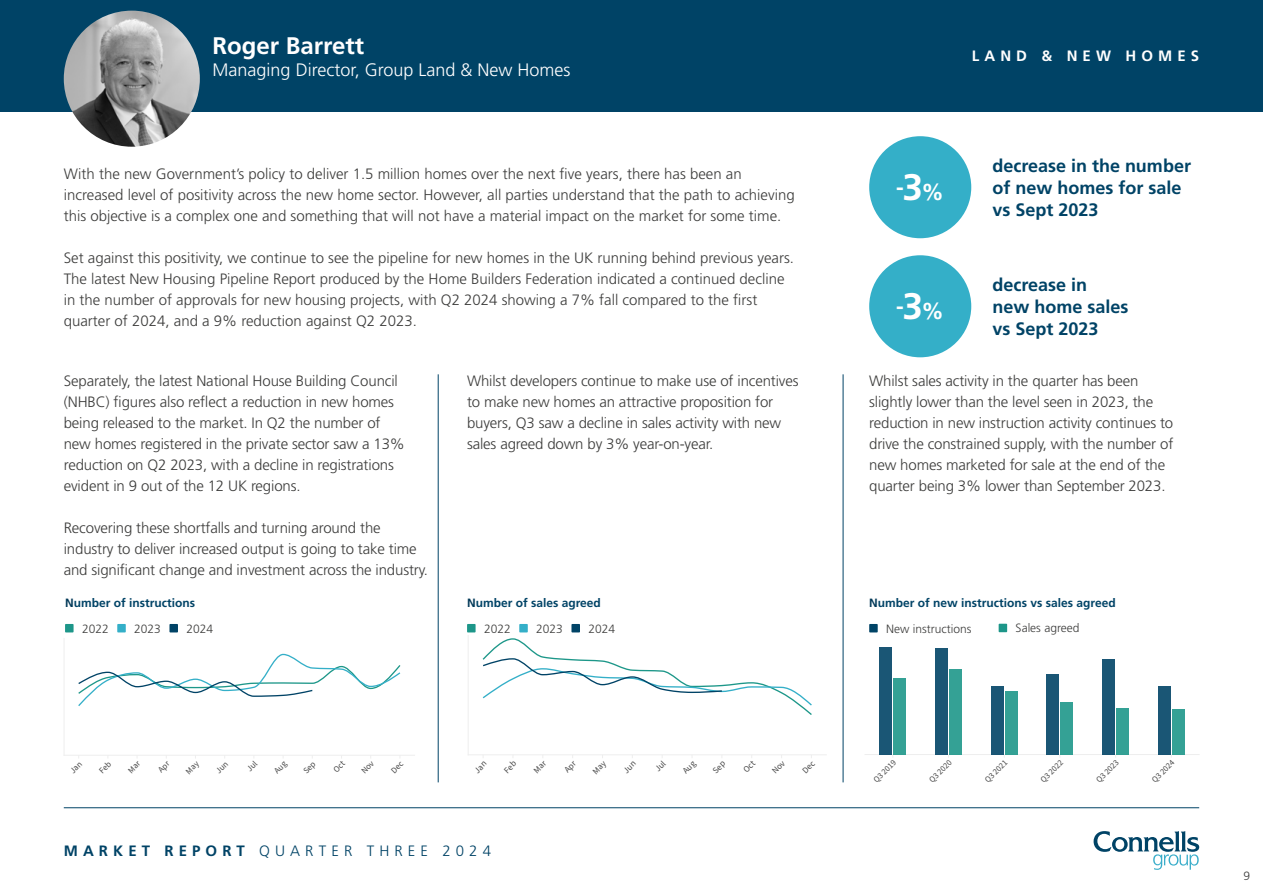
<style>
.page{position:relative;width:1263px;height:893px;background:#fff}
.page>*{position:absolute;margin:0;border:0;box-sizing:border-box;transform-origin:0 0}
.t1{font:700 24px "Frutiger LT Std";color:#fff}
.t2{font:700 23.1px "Frutiger LT Std";color:#fff}
.t3{font:700 18px/21.6px "Frutiger LT Std";color:#004366}
.t4{font:300 18px "Frutiger LT Std";color:#fff}
.t5{font:300 15px/21px "Frutiger LT Std";letter-spacing:-.01em;color:#3c3c3b}
.t6{font:300 15px "Frutiger LT Std";letter-spacing:.34em;color:#004366}
.t7{font:700 15px "Frutiger LT Std";letter-spacing:.34em;color:#fff}
.t8{font:700 12px/26px "Frutiger LT Std";color:#004366}
.t9{font:300 12px "Frutiger LT Std";color:#3c3c3b}
.t10{font:8.4px "Source Sans Pro";color:#4a4a4a}
.s1{color:#003857}
.s2{font-weight:300;color:#3c3c3b}
.s3{font-weight:700}
.s4{font-size:36.9px}
</style>
<div class="page">
<svg style="left:1093px;top:831px;width:106px;height:39px"></svg>
<hr style="left:64px;top:807px;width:1135px;height:1px;background:#004366">
<div style="left:0;top:0;width:1263px;height:112px;background:#004366"></div>
<img style="left:64px;top:11px;width:136px;height:136px;border-radius:68px">
<div style="left:869px;top:255px;width:102px;height:102px;background:#34afc8;border-radius:50%"></div>
<div style="left:869px;top:136px;width:102px;height:102px;background:#34afc8;border-radius:50%"></div>
<hr style="left:438px;top:374px;width:1px;height:408px;background:#004366">
<hr style="left:843px;top:374px;width:1px;height:408px;background:#004366">
<hr style="left:865px;top:754px;width:334px;height:1px;background:#eee">
<div style="left:880px;top:646px;width:12px;height:108px;background:#1a5675"></div>
<div style="left:935px;top:648px;width:13px;height:106px;background:#1a5675"></div>
<div style="left:991px;top:686px;width:12px;height:68px;background:#1a5675"></div>
<div style="left:1047px;top:674px;width:12px;height:80px;background:#1a5675"></div>
<div style="left:1102px;top:659px;width:13px;height:95px;background:#1a5675"></div>
<div style="left:1158px;top:686px;width:12px;height:68px;background:#1a5675"></div>
<div style="left:894px;top:678px;width:12px;height:76px;background:#34a195"></div>
<div style="left:949px;top:669px;width:12px;height:85px;background:#34a195"></div>
<div style="left:1005px;top:691px;width:12px;height:63px;background:#34a195"></div>
<div style="left:1061px;top:702px;width:12px;height:52px;background:#34a195"></div>
<div style="left:1116px;top:708px;width:12px;height:46px;background:#34a195"></div>
<div style="left:1172px;top:709px;width:12px;height:45px;background:#34a195"></div>
<div style="left:869px;top:624px;width:9px;height:8px;background:#004366"></div>
<div style="left:999px;top:624px;width:8px;height:8px;background:#1d9689"></div>
<hr style="left:64px;top:755px;width:350px;height:1px;background:#eee">
<hr style="left:64px;top:638px;width:1px;height:117px;background:#eee">
<svg style="left:78px;top:653px;width:323px;height:53px"></svg>
<div style="left:65px;top:624px;width:9px;height:8px;background:#1d9689"></div>
<div style="left:117px;top:624px;width:9px;height:8px;background:#34afc8"></div>
<div style="left:169px;top:624px;width:9px;height:8px;background:#004366"></div>
<hr style="left:468px;top:755px;width:358px;height:1px;background:#eee">
<hr style="left:468px;top:635px;width:1px;height:120px;background:#eee">
<svg style="left:482px;top:638px;width:330px;height:77px"></svg>
<div style="left:467px;top:624px;width:9px;height:8px;background:#1d9689"></div>
<div style="left:519px;top:624px;width:9px;height:8px;background:#34afc8"></div>
<div style="left:571px;top:624px;width:9px;height:8px;background:#004366"></div>
<svg style="left:474px;top:755px;width:13px;height:3px"></svg>
<svg style="left:533px;top:755px;width:14px;height:3px"></svg>
<svg style="left:564px;top:755px;width:13px;height:3px"></svg>
<svg style="left:592px;top:755px;width:16px;height:3px"></svg>
<svg style="left:623px;top:755px;width:13px;height:3px"></svg>
<svg style="left:654px;top:755px;width:12px;height:3px"></svg>
<svg style="left:682px;top:755px;width:15px;height:1px"></svg>
<svg style="left:712px;top:755px;width:15px;height:3px"></svg>
<svg style="left:743px;top:755px;width:13px;height:3px"></svg>
<svg style="left:772px;top:755px;width:14px;height:3px"></svg>
<svg style="left:802px;top:755px;width:13px;height:3px"></svg>
<h1 class="t1" style="left:213px;top:32px;width:153px">Roger Barrett</h1>
<p class="t4" style="left:213px;top:59px;width:359px">Managing Director, Group Land &amp; New Homes</p>
<p class="t5" style="left:64px;top:163px;width:732px">With the new Government’s policy to deliver 1.5 million homes over the next five years, there has been an increased level of positivity across the new home sector. However, all parties understand that the path to achieving this objective is a complex one and something that will not have a material impact on the market for some time.</p>
<p class="t5" style="left:64px;top:247px;width:732px">Set against this positivity, we continue to see the pipeline for new homes in the UK running behind previous years.<br>The latest New Housing Pipeline Report produced by the Home Builders Federation indicated a continued decline in the number of approvals for new housing projects, with Q2 2024 showing a 7% fall compared to the first quarter of 2024, and a 9% reduction against Q2 2023.</p>
<p class="t5" style="left:64px;top:370px;width:343px">Separately, the latest National House Building Council (NHBC) figures also reflect a reduction in new homes being released to the market. In Q2 the number of new homes registered in the private sector saw a 13% reduction on Q2 2023, with a decline in registrations evident in 9 out of the 12 UK regions.</p>
<p class="t5" style="left:64px;top:517px;width:366px">Recovering these shortfalls and turning around the industry to deliver increased output is going to take time and significant change and investment across the industry.</p>
<p class="t5" style="left:467px;top:370px;width:333px">Whilst developers continue to make use of incentives to make new homes an attractive proposition for buyers, Q3 saw a decline in sales activity with new sales agreed down by 3% year-on-year.</p>
<p class="t8" style="left:82px;top:590px;width:114px;text-indent:-17px"><span class="s1">N</span>umber of instructions<br><span class="s2">2022</span></p>
<p class="t9" style="left:134px;top:622px;width:28px">2023</p>
<p class="t9" style="left:186px;top:622px;width:28px">2024</p>
<p class="t8" style="left:484px;top:590px;width:118px;text-indent:-17px"><span class="s1">N</span>umber of sales agreed<br><span class="s2">2022</span></p>
<p class="t9" style="left:536px;top:622px;width:28px">2023</p>
<p class="t9" style="left:588px;top:622px;width:28px">2024</p>
<p class="t6" style="left:64px;top:842px;width:429px"><span class="s3">MARKET REPORT</span> QUARTER THREE 2024</p>
<p class="t7" style="left:972px;top:47px;width:229px">LAND &amp; NEW HOMES</p>
<h2 class="t2" style="left:896px;top:176px;width:50px">-<span class="s4">3</span>%</h2>
<h2 class="t2" style="left:896px;top:295px;width:50px">-<span class="s4">3</span>%</h2>
<p class="t3" style="left:992px;top:155px;width:200px">decrease in the number of new homes for sale vs Sept 2023</p>
<p class="t3" style="left:992px;top:274px;width:138px">decrease in new home sales vs Sept 2023</p>
<p class="t5" style="left:869px;top:370px;width:306px">Whilst sales activity in the quarter has been slightly lower than the level seen in 2023, the reduction in new instruction activity continues to drive the constrained supply, with the number of new homes marketed for sale at the end of the quarter being 3% lower than September 2023.</p>
<p class="t8" style="left:886px;top:590px;width:231px;text-indent:-17px"><span class="s1">N</span>umber of new instructions vs sales agreed<br><span class="s2">New instructions</span></p>
<p class="t9" style="left:1016px;top:621px;width:65px">Sales agreed</p>
<p class="t10" style="left:871px;top:777px;width:30px;rotate:-45deg">Q3 2019</p>
<p class="t10" style="left:926px;top:777px;width:30px;rotate:-45deg">Q3 2020</p>
<p class="t10" style="left:982px;top:777px;width:30px;rotate:-45deg">Q3 2021</p>
<p class="t10" style="left:1038px;top:777px;width:30px;rotate:-45deg">Q3 2022</p>
<p class="t10" style="left:1093px;top:777px;width:30px;rotate:-45deg">Q3 2023</p>
<p class="t10" style="left:1149px;top:777px;width:30px;rotate:-45deg">Q3 2024</p>
<p class="t9" style="left:1243px;top:869px;width:8px">9</p>
</div>
